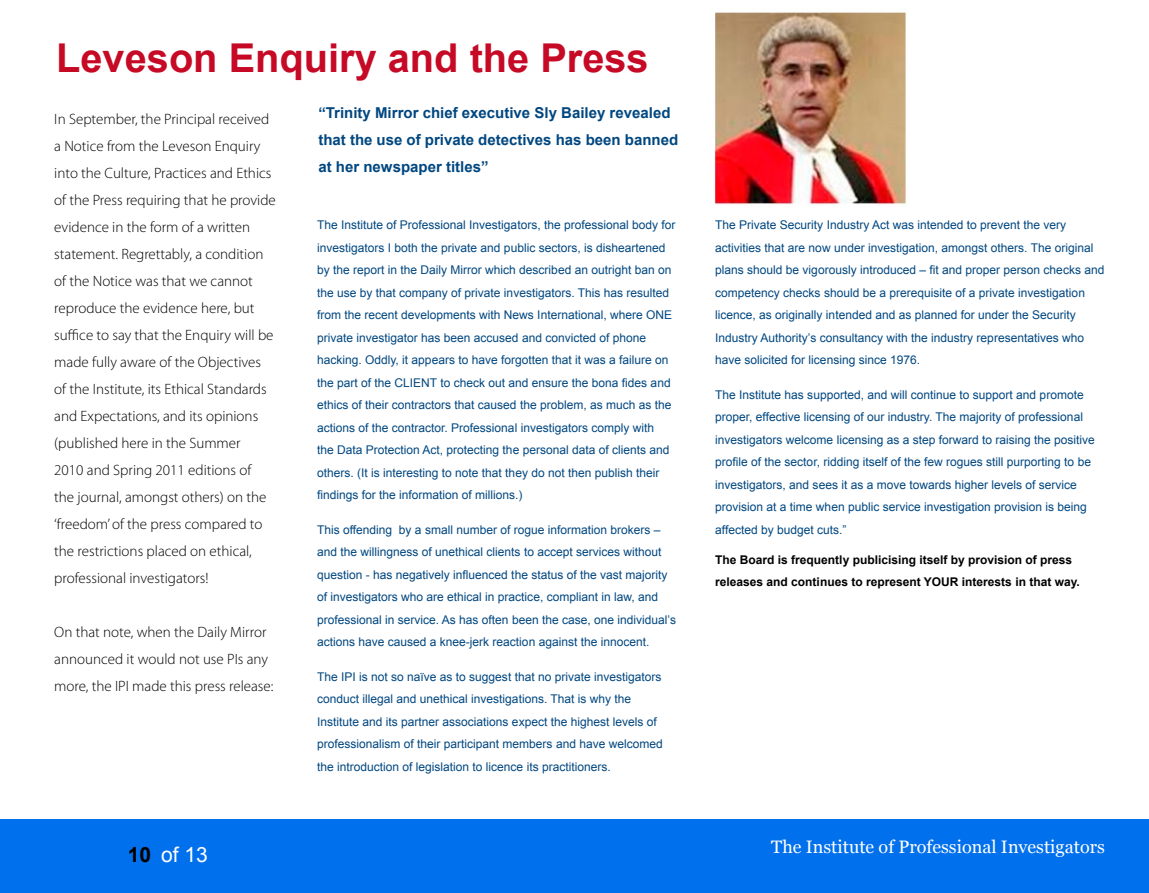
<style>
.page{position:relative;width:1149px;height:893px;background:#fff}
.page>*{position:absolute;margin:0;border:0;box-sizing:border-box;transform-origin:0 0}
.t1{font:700 39.75px "Arial";color:#c60a26}
.t2{font:21px "Arial";color:#fff}
.t3{font:18px "Georgia";color:#fff}
.t4{font:300 15px/27px "Myriad Pro";color:#000}
.t5{font:700 15px/27px "Arial";color:#004780}
.t6{font:12px/22.5px "Arial";color:#004780}
.t7{font:700 12px/22.5px "Arial";color:#000}
.s1{font-weight:700;color:#000}
</style>
<div class="page">
<div style="left:0;top:819px;width:1148px;height:74px;background:#0070ed"></div>
<img style="left:714px;top:12px;width:193px;height:193px">
<h1 class="t1" style="left:56px;top:31px;width:594px">Leveson Enquiry and the Press</h1>
<p class="t4" style="left:54px;top:106px;width:223px">In September, the Principal received a Notice from the Leveson Enquiry into the Culture, Practices and Ethics of the Press requiring that he provide evidence in the form of a written statement. Regrettably, a condition of the Notice was that we cannot reproduce the evidence here, but suffice to say that the Enquiry will be made fully aware of the Objectives of the Institute, its Ethical Standards and Expectations, and its opinions (published here in the Summer<br>2010 and Spring 2011 editions of<br>the journal, amongst others) on the ‘freedom’ of the press compared to the restrictions placed on ethical, professional investigators!</p>
<p class="t5" style="left:318px;top:100px;width:361px">“Trinity Mirror chief executive Sly Bailey revealed that the use of private detectives has been banned at her newspaper titles”</p>
<p class="t6" style="left:317px;top:214px;width:360px">The Institute of Professional Investigators, the professional body for investigators I both the private and public sectors, is disheartened by the report in the Daily Mirror which described an outright ban on the use by that company of private investigators. This has resulted from the recent developments with News International, where ONE private investigator has been accused and convicted of phone hacking. Oddly, it appears to have forgotten that it was a failure on the part of the CLIENT to check out and ensure the bona fides and ethics of their contractors that caused the problem, as much as the actions of the contractor. Professional investigators comply with<br>the Data Protection Act, protecting the personal data of clients and others. (It is interesting to note that they do not then publish their findings for the information of millions.)</p>
<p class="t6" style="left:317px;top:518px;width:360px">This offending by a small number of rogue information brokers – and the willingness of unethical clients to accept services without question - has negatively influenced the status of the vast majority of investigators who are ethical in practice, compliant in law, and professional in service. As has often been the case, one individual’s actions have caused a knee-jerk reaction against the innocent.</p>
<p class="t6" style="left:317px;top:665px;width:347px">The IPI is not so naïve as to suggest that no private investigators conduct illegal and unethical investigations. That is why the Institute and its partner associations expect the highest levels of professionalism of their participant members and have welcomed the introduction of legislation to licence its practitioners.</p>
<p class="t4" style="left:54px;top:619px;width:220px">On that note, when the Daily Mirror announced it would not use PIs any more, the IPI made this press release:</p>
<p class="t6" style="left:715px;top:214px;width:390px">The Private Security Industry Act was intended to prevent the very activities that are now under investigation, amongst others. The original plans should be vigorously introduced – fit and proper person checks and competency checks should be a prerequisite of a private investigation licence, as originally intended and as planned for under the Security Industry Authority’s consultancy with the industry representatives who have solicited for licensing since 1976.</p>
<p class="t6" style="left:715px;top:383px;width:381px">The Institute has supported, and will continue to support and promote proper, effective licensing of our industry. The majority of professional investigators welcome licensing as a step forward to raising the positive profile of the sector, ridding itself of the few rogues still purporting to be investigators, and sees it as a move towards higher levels of service provision at a time when public service investigation provision is being affected by budget cuts.”</p>
<p class="t7" style="left:715px;top:549px;width:366px">The Board is frequently publicising itself by provision of press releases and continues to represent YOUR interests in that way.</p>
<h2 class="t2" style="left:128px;top:840px;width:82px"><span class="s1">10</span> of 13</h2>
<h3 class="t3" style="left:771px;top:835px;width:335px">The Institute of Professional Investigators</h3>
</div>
